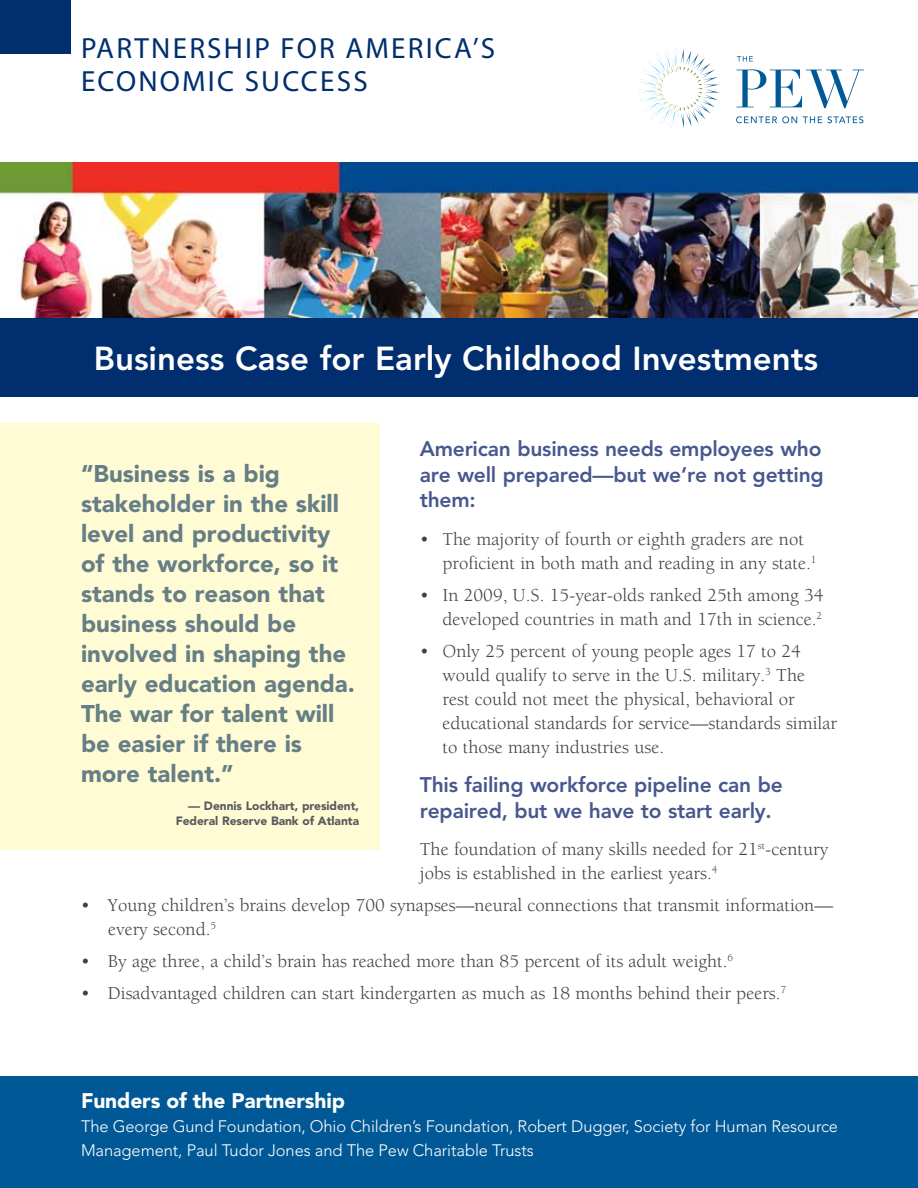
<style>
.page{position:relative;width:918px;height:1188px;background:#fff}
.page>*{position:absolute;margin:0;border:0;box-sizing:border-box;transform-origin:0 0}
.t1{font:800 33px "Avenir LT Std";color:#fff}
.t2{font:29.25px/33px "Myriad Pro";letter-spacing:.075em;color:#002e6e}
.t3{font:900 24px/30px "Avenir LT Std";color:#667e85}
.t4{font:800 21px/25.5px "Avenir LT Std";letter-spacing:-.01em;color:#47588f;text-align:justify}
.t5{font:900 21px "Avenir LT Std";letter-spacing:-.005em;color:#fff}
.t6{font:18.75px/24px "Berkeley Std";color:#414142}
.t7{font:300 16.5px/24px "Avenir LT Std";letter-spacing:-.005em;color:#fff}
.t8{font:900 12px/15px "Avenir LT Std";letter-spacing:-.005em;color:#58595b;text-align:right}
</style>
<div class="page">
<svg style="left:737px;top:69px;width:127px;height:39px"></svg>
<svg style="left:737px;top:56px;width:16px;height:5px"></svg>
<svg style="left:639px;top:48px;width:81px;height:80px"></svg>
<svg style="left:736px;top:116px;width:61px;height:7px"></svg>
<svg style="left:803px;top:116px;width:19px;height:7px"></svg>
<svg style="left:828px;top:116px;width:35px;height:7px"></svg>
<div style="left:0;top:0;width:70px;height:54px;background:#002e6e"></div>
<div style="left:0;top:1077px;width:918px;height:111px;background:#005996"></div>
<img style="left:0;top:162px;width:918px;height:157px">
<div style="left:0;top:319px;width:918px;height:78px;background:#002e6e"></div>
<div style="left:0;top:423px;width:379px;height:427px;background:#fffcd5"></div>
<h2 class="t2" style="left:81px;top:32px;width:416px">PARTNERSHIP FOR AMERICA’S<br>ECONOMIC SUCCESS</h2>
<h1 class="t1" style="left:94px;top:339px;width:726px">Business Case for Early Childhood Investments</h1>
<p class="t4" style="left:420px;top:437px;width:405px">American business needs employees who are well prepared—but we’re not getting them:</p>
<p class="t6" style="left:443px;top:527px;width:376px;text-indent:-23px">• The majority of fourth or eighth graders are not proficient in both math and reading in any state.<sup>1</sup></p>
<p class="t6" style="left:420px;top:584px;width:405px;text-align:right">• In 2009, U.S. 15-year-olds ranked 25th among 34 developed countries in math and 17th in science.<sup>2</sup></p>
<p class="t6" style="left:443px;top:640px;width:396px;text-indent:-23px">• Only 25 percent of young people ages 17 to 24 would qualify to serve in the U.S. military.<sup>3</sup> The<br>rest could not meet the physical, behavioral or educational standards for service—standards similar to those many industries use.</p>
<p class="t4" style="left:420px;top:772px;width:364px">This failing workforce pipeline can be repaired, but we have to start early.</p>
<p class="t6" style="left:420px;top:838px;width:410px">The foundation of many skills needed for 21<sup>st</sup>-century jobs is established in the earliest years.<sup>4</sup></p>
<p class="t6" style="left:108px;top:894px;width:727px;text-indent:-27px">• Young children’s brains develop 700 synapses—neural connections that transmit information— every second.<sup>5</sup></p>
<p class="t6" style="left:81px;top:950px;width:654px">• By age three, a child’s brain has reached more than 85 percent of its adult weight.<sup>6</sup></p>
<p class="t6" style="left:81px;top:982px;width:707px">• Disadvantaged children can start kindergarten as much as 18 months behind their peers.<sup>7</sup></p>
<p class="t3" style="left:81px;top:458px;width:275px">“Business is a big stakeholder in the skill level and productivity of the workforce, so it stands to reason that business should be involved in shaping the early education agenda.<br>The war for talent will be easier if there is more talent.”</p>
<p class="t8" style="left:176px;top:798px;width:185px">— Dennis Lockhart, president,<br>Federal Reserve Bank of Atlanta</p>
<p class="t5" style="left:81px;top:1088px;width:266px">Funders of the Partnership</p>
<p class="t7" style="left:81px;top:1114px;width:759px">The George Gund Foundation, Ohio Children’s Foundation, Robert Dugger, Society for Human Resource<br>Management, Paul Tudor Jones and The Pew Charitable Trusts</p>
</div>
